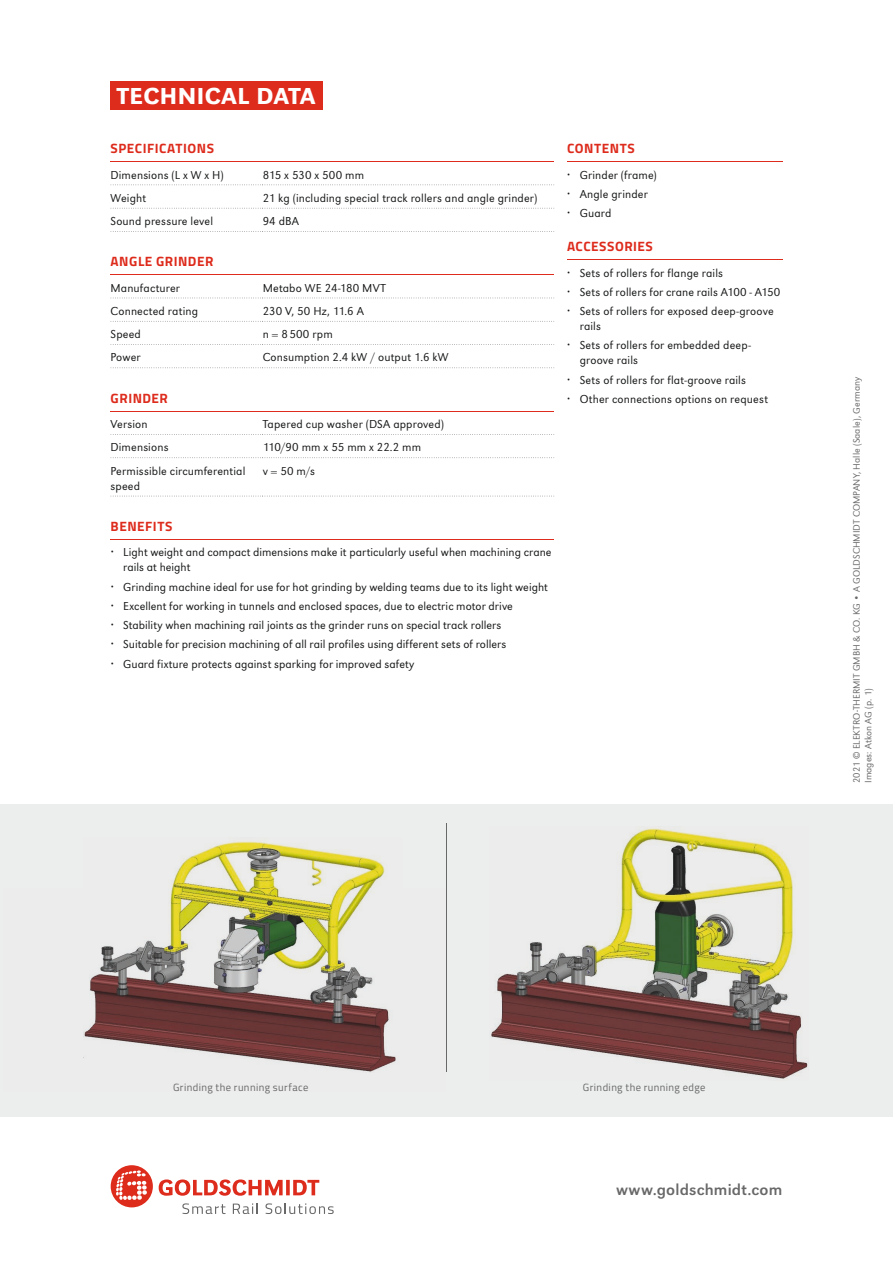
<style>
.page{position:relative;width:893px;height:1263px;background:#fff}
.page>*{position:absolute;margin:0;border:0;box-sizing:border-box;transform-origin:0 0}
.t1{font:500 24px "URW Grotesk";letter-spacing:.02em;color:#fff}
.t2{font:16.5px "URW Grotesk";letter-spacing:.01em;color:#686868}
.t3{font:700 13.5px "Titillium Web";letter-spacing:.04em;color:#dd2b1c}
.t4{font:300 12px/19.2px "URW Grotesk";letter-spacing:.01em;color:#151616}
.t5{font:10.5px "Titillium Web";letter-spacing:.04em;color:#686868}
.t6{font:300 9.75px/11.7px "URW Grotesk";color:#686868}
</style>
<div class="page">
<div style="left:0;top:804px;width:893px;height:312px;background:#eceded"></div>
<img style="left:491px;top:828px;width:317px;height:251px">
<img style="left:84px;top:841px;width:312px;height:231px">
<hr style="left:446px;top:823px;width:1px;height:249px;background:#686868">
<div style="left:111px;top:82px;width:212px;height:28px;background:#dd2b1c"></div>
<hr style="left:111px;top:161px;width:152px;height:1px;background:#dd2b1c">
<hr style="left:263px;top:161px;width:291px;height:1px;background:#dd2b1c">
<svg style="left:111px;top:208px;width:443px;height:1px"></svg>
<svg style="left:111px;top:231px;width:443px;height:1px"></svg>
<svg style="left:111px;top:184px;width:443px;height:1px"></svg>
<hr style="left:567px;top:161px;width:215px;height:1px;background:#dd2b1c">
<hr style="left:111px;top:539px;width:443px;height:1px;background:#dd2b1c">
<hr style="left:111px;top:274px;width:152px;height:1px;background:#dd2b1c">
<hr style="left:263px;top:274px;width:291px;height:1px;background:#dd2b1c">
<svg style="left:111px;top:321px;width:443px;height:1px"></svg>
<svg style="left:111px;top:344px;width:443px;height:1px"></svg>
<svg style="left:111px;top:367px;width:443px;height:1px"></svg>
<svg style="left:111px;top:298px;width:443px;height:1px"></svg>
<hr style="left:567px;top:260px;width:215px;height:1px;background:#dd2b1c">
<hr style="left:111px;top:411px;width:152px;height:1px;background:#dd2b1c">
<hr style="left:263px;top:411px;width:291px;height:1px;background:#dd2b1c">
<svg style="left:111px;top:457px;width:443px;height:1px"></svg>
<svg style="left:111px;top:496px;width:443px;height:1px"></svg>
<svg style="left:111px;top:434px;width:443px;height:1px"></svg>
<svg style="left:159px;top:1179px;width:160px;height:17px"></svg>
<svg style="left:111px;top:1165px;width:42px;height:42px"></svg>
<svg style="left:182px;top:1203px;width:44px;height:11px"></svg>
<svg style="left:233px;top:1203px;width:25px;height:11px"></svg>
<svg style="left:266px;top:1203px;width:68px;height:11px"></svg>
<h1 class="t1" style="left:117px;top:82px;width:200px">TECHNICAL DATA</h1>
<p class="t3" style="left:111px;top:138px;width:105px">SPECIFICATIONS</p>
<p class="t4" style="left:111px;top:165px;width:115px">Dimensions (L x W x H)</p>
<p class="t4" style="left:263px;top:165px;width:103px">815 x 530 x 500 mm</p>
<p class="t4" style="left:111px;top:188px;width:37px">Weight</p>
<p class="t4" style="left:263px;top:188px;width:276px">21 kg (including special track rollers and angle grinder)</p>
<p class="t4" style="left:111px;top:212px;width:104px">Sound pressure level</p>
<p class="t4" style="left:263px;top:212px;width:38px">94 dBA</p>
<p class="t3" style="left:111px;top:251px;width:104px">ANGLE GRINDER</p>
<p class="t4" style="left:111px;top:278px;width:71px">Manufacturer</p>
<p class="t4" style="left:263px;top:278px;width:125px">Metabo WE 24-180 MVT</p>
<p class="t4" style="left:111px;top:301px;width:89px">Connected rating</p>
<p class="t4" style="left:263px;top:301px;width:103px">230 V, 50 Hz, 11.6 A</p>
<p class="t4" style="left:111px;top:325px;width:32px">Speed</p>
<p class="t4" style="left:263px;top:325px;width:72px">n = 8 500 rpm</p>
<p class="t4" style="left:111px;top:348px;width:32px">Power</p>
<p class="t4" style="left:263px;top:348px;width:187px">Consumption 2.4 kW / output 1.6 kW</p>
<p class="t3" style="left:567px;top:138px;width:69px">CONTENTS</p>
<p class="t4" style="left:580px;top:165px;width:78px">Grinder (frame)<br>Angle grinder<br>Guard</p>
<p class="t3" style="left:567px;top:236px;width:87px">ACCESSORIES</p>
<p class="t4" style="left:580px;top:263px;width:202px">Sets of rollers for flange rails<br>Sets of rollers for crane rails A100 - A150<br>Sets of rollers for exposed deep-groove</p>
<p class="t4" style="left:580px;top:317px;width:173px">rails<br>Sets of rollers for embedded deep-</p>
<p class="t4" style="left:580px;top:351px;width:168px">groove rails<br>Sets of rollers for flat-groove rails</p>
<p class="t3" style="left:111px;top:388px;width:59px">GRINDER</p>
<p class="t4" style="left:580px;top:389px;width:190px">Other connections options on request</p>
<p class="t4" style="left:111px;top:415px;width:39px">Version</p>
<p class="t4" style="left:263px;top:415px;width:183px">Tapered cup washer (DSA approved)</p>
<p class="t4" style="left:111px;top:438px;width:59px">Dimensions</p>
<p class="t4" style="left:263px;top:438px;width:160px">110/90 mm x 55 mm x 22.2 mm</p>
<p class="t4" style="left:111px;top:463px;width:136px;line-height:15px">Permissible circumferential speed</p>
<p class="t4" style="left:263px;top:461px;width:54px">v = 50 m/s</p>
<p class="t3" style="left:111px;top:516px;width:63px">BENEFITS</p>
<p class="t4" style="left:123px;top:545px;width:430px;line-height:15px">Light weight and compact dimensions make it particularly useful when machining crane rails at height</p>
<p class="t4" style="left:123px;top:577px;width:426px">Grinding machine ideal for use for hot grinding by welding teams due to its light weight Excellent for working in tunnels and enclosed spaces, due to electric motor drive Stability when machining rail joints as the grinder runs on special track rollers<br>Suitable for precision machining of all rail profiles using different sets of rollers<br>Guard fixture protects against sparking for improved safety</p>
<p class="t6" style="left:851px;top:783px;width:408px;rotate:-90deg">2021 © ELEKTRO-THERMIT GMBH &amp; CO. KG • A GOLDSCHMIDT COMPANY, Halle (Saale), Germany<br>Images: Atkon AG (p. 1)</p>
<p class="t5" style="left:173px;top:1079px;width:137px">Grinding the running surface</p>
<p class="t5" style="left:583px;top:1079px;width:124px">Grinding the running edge</p>
<h2 class="t2" style="left:616px;top:1180px;width:168px">www.goldschmidt.com</h2>
</div>
